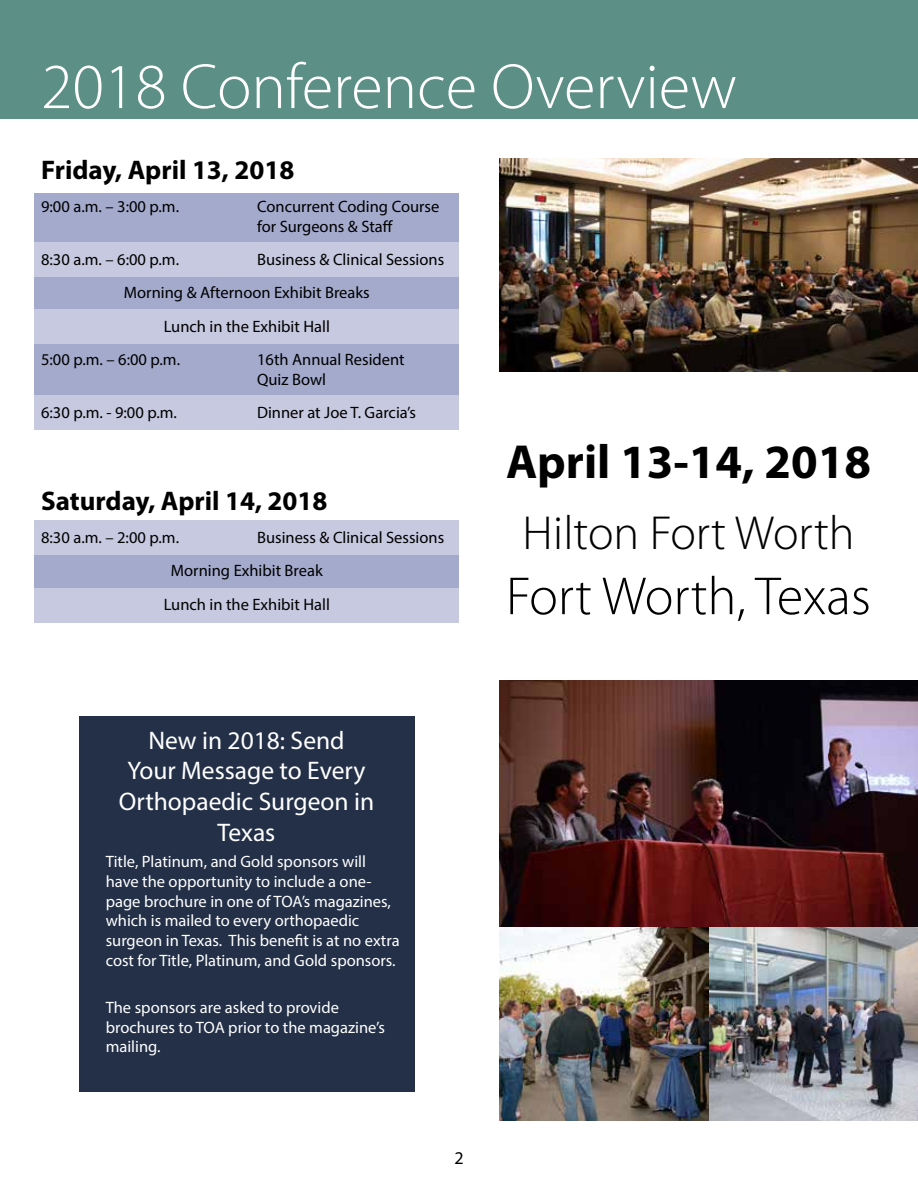
<style>
.page{position:relative;width:918px;height:1188px;background:#fff}
.page>*{position:absolute;margin:0;border:0;box-sizing:border-box;transform-origin:0 0}
.t1{font:300 64.35px "Myriad Pro";color:#fff}
.t2{font:300 54px "Myriad Pro";color:#000}
.t3{font:700 48px "Myriad Pro";color:#000}
.t4{font:300 48px "Myriad Pro";color:#000}
.t5{font:700 27px "Myriad Pro";color:#000}
.t6{font:25.5px/30.6px "Myriad Pro";color:#fff;text-align:center}
.t7{font:18px "Myriad Pro";color:#000}
.t8{font:16.5px/19.8px "Myriad Pro";color:#000}
.t9{font:16.5px/19.8px "Myriad Pro";color:#fff}
</style>
<div class="page">
<div style="left:34px;top:193px;width:425px;height:202px;background:#a3aacc"></div>
<div style="left:34px;top:242px;width:425px;height:34px;background:#c6c9df"></div>
<div style="left:34px;top:309px;width:425px;height:34px;background:#c6c9df"></div>
<div style="left:34px;top:395px;width:425px;height:35px;background:#c6c9df"></div>
<svg style="left:34px;top:521px;width:425px;height:101px;background:#babed8"></svg>
<div style="left:0;top:0;width:918px;height:118px;background:#5c8f85"></div>
<div style="left:79px;top:716px;width:335px;height:376px;background:#233047"></div>
<img style="left:500px;top:681px;width:418px;height:439px">
<img style="left:500px;top:158px;width:418px;height:214px">
<h1 class="t1" style="left:41px;top:51px;width:697px">2018 Conference Overview</h1>
<h3 class="t5" style="left:41px;top:152px;width:255px">Friday, April 13, 2018</h3>
<p class="t8" style="left:41px;top:196px;width:139px">9:00 a.m. – 3:00 p.m.</p>
<p class="t8" style="left:257px;top:196px;width:184px">Concurrent Coding Course for Surgeons &amp; Staff</p>
<p class="t8" style="left:41px;top:249px;width:139px">8:30 a.m. – 6:00 p.m.</p>
<p class="t8" style="left:257px;top:249px;width:189px">Business &amp; Clinical Sessions</p>
<p class="t8" style="left:124px;top:283px;width:247px">Morning &amp; Afternoon Exhibit Breaks</p>
<p class="t8" style="left:164px;top:316px;width:168px">Lunch in the Exhibit Hall</p>
<p class="t8" style="left:41px;top:349px;width:141px">5:00 p.m. – 6:00 p.m.</p>
<p class="t8" style="left:257px;top:349px;width:149px">16th Annual Resident<br>Quiz Bowl</p>
<p class="t8" style="left:41px;top:402px;width:137px">6:30 p.m. - 9:00 p.m.</p>
<p class="t8" style="left:257px;top:402px;width:160px">Dinner at Joe T. Garcia’s</p>
<h3 class="t5" style="left:41px;top:483px;width:288px">Saturday, April 14, 2018</h3>
<p class="t8" style="left:41px;top:527px;width:139px">8:30 a.m. – 2:00 p.m.</p>
<p class="t8" style="left:257px;top:527px;width:189px">Business &amp; Clinical Sessions</p>
<p class="t8" style="left:171px;top:561px;width:153px">Morning Exhibit Break</p>
<p class="t8" style="left:164px;top:594px;width:168px">Lunch in the Exhibit Hall</p>
<h3 class="t6" style="left:119px;top:724px;width:257px">New in 2018: Send<br>Your Message to Every<br>Orthopaedic Surgeon in<br>Texas</h3>
<p class="t9" style="left:106px;top:851px;width:295px">Title, Platinum, and Gold sponsors will have the opportunity to include a one&shy;page brochure in one of TOA’s magazines, which is mailed to every orthopaedic surgeon in Texas. This benefit is at no extra cost for Title, Platinum, and Gold sponsors.</p>
<p class="t9" style="left:106px;top:997px;width:281px">The sponsors are asked to provide brochures to TOA prior to the magazine’s mailing.</p>
<p class="t7" style="left:454px;top:1147px;width:11px">2</p>
<h3 class="t3" style="left:506px;top:430px;width:366px">April 13-14, 2018</h3>
<h3 class="t4" style="left:522px;top:507px;width:334px">Hilton Fort Worth</h3>
<h2 class="t2" style="left:506px;top:566px;width:366px">Fort Worth, Texas</h2>
</div>
